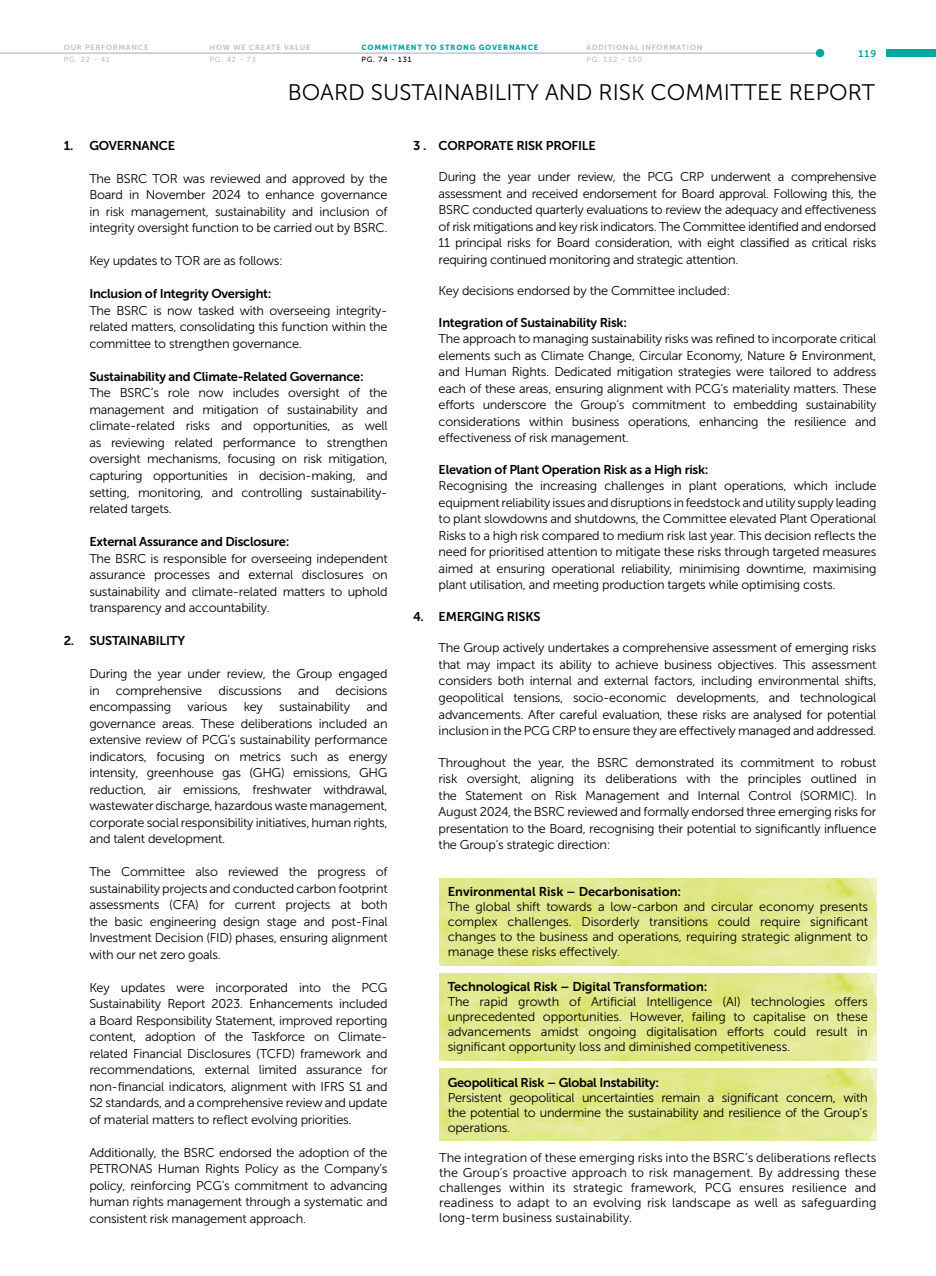
<style>
.page{position:relative;width:936px;height:1276px;background:#fff}
.page>*{position:absolute;margin:0;border:0;box-sizing:border-box;transform-origin:0 0}
.t1{font:22.5px "Museo Sans 300";color:#000}
.t2{font:12.75px/16.5px "Museo Sans 300";letter-spacing:-.02em;color:#000;text-align:justify}
.t3{font:12.75px "Museo Sans 700";letter-spacing:-.02em;color:#000}
.t4{font:12.75px "Museo Sans 700";color:#000}
.t5{font:9.75px "Museo Sans 700";color:#00a99d}
.t6{font:7.5px "Museo Sans 700";letter-spacing:.1em;color:#bcbec0}
.t7{font:7.5px "Museo Sans 900";letter-spacing:.1em;color:#00a99d}
.t8{font:7.5px "Museo Sans 500";letter-spacing:.1em;color:#bcbec0}
.t9{font:7.5px "Museo Sans 500";letter-spacing:.1em;color:#000}
</style>
<div class="page">
<div style="left:886px;top:49px;width:49px;height:8px;background:#00a99d"></div>
<hr style="left:0;top:53px;width:820px;height:1px;background:#a7a9ac">
<div style="left:815px;top:49px;width:9px;height:8px;background:#00a99d;border-radius:50%"></div>
<img style="left:439px;top:878px;width:437px;height:87px">
<img style="left:439px;top:1068px;width:437px;height:72px">
<img style="left:439px;top:974px;width:437px;height:86px">
<p class="t6" style="left:64px;top:43px;width:86px">OUR PERFORMANCE</p>
<p class="t8" style="left:64px;top:55px;width:48px">PG. 22 - 41</p>
<p class="t7" style="left:361px;top:43px;width:178px">COMMITMENT TO STRONG GOVERNANCE</p>
<p class="t9" style="left:361px;top:55px;width:51px">PG. 74 - 131</p>
<p class="t6" style="left:209px;top:43px;width:102px">HOW WE CREATE VALUE</p>
<p class="t8" style="left:209px;top:55px;width:48px">PG. 42 - 73</p>
<p class="t6" style="left:586px;top:43px;width:117px">ADDITIONAL INFORMATION</p>
<p class="t8" style="left:586px;top:55px;width:57px">PG. 132 - 150</p>
<h1 class="t1" style="left:288px;top:80px;width:589px">BOARD SUSTAINABILITY AND RISK COMMITTEE REPORT</h1>
<p class="t5" style="left:858px;top:48px;width:19px">119</p>
<p class="t3" style="left:64px;top:138px;width:113px">1. GOVERNANCE</p>
<p class="t2" style="left:89px;top:170px;width:300px">The BSRC TOR was reviewed and approved by the Board in November 2024 to enhance governance in risk management, sustainability and inclusion of integrity oversight function to be carried out by BSRC.</p>
<p class="t2" style="left:89px;top:253px;width:195px">Key updates to TOR are as follows:</p>
<p class="t3" style="left:89px;top:287px;width:184px">Inclusion of Integrity Oversight:</p>
<p class="t2" style="left:89px;top:302px;width:300px">The BSRC is now tasked with overseeing integrity&shy;related matters, consolidating this function within the committee to strengthen governance.</p>
<p class="t3" style="left:89px;top:369px;width:276px">Sustainability and Climate-Related Governance:</p>
<p class="t2" style="left:89px;top:385px;width:300px">The BSRC’s role now includes oversight of the management and mitigation of sustainability and climate-related risks and opportunities, as well as reviewing related performance to strengthen oversight mechanisms, focusing on risk mitigation, capturing opportunities in decision-making, and setting, monitoring, and controlling sustainability&shy;related targets.</p>
<p class="t3" style="left:89px;top:534px;width:201px">External Assurance and Disclosure:</p>
<p class="t2" style="left:89px;top:550px;width:300px">The BSRC is responsible for overseeing independent assurance processes and external disclosures on sustainability and climate-related matters to uphold transparency and accountability.</p>
<p class="t3" style="left:64px;top:633px;width:123px">2. SUSTAINABILITY</p>
<p class="t2" style="left:89px;top:665px;width:300px">During the year under review, the Group engaged in</p>
<p class="t2" style="left:116px;top:682px;width:88px">comprehensive</p>
<p class="t2" style="left:218px;top:682px;width:65px">discussions</p>
<p class="t2" style="left:298px;top:682px;width:23px">and</p>
<p class="t2" style="left:335px;top:682px;width:54px">decisions</p>
<p class="t2" style="left:89px;top:698px;width:83px">encompassing</p>
<p class="t2" style="left:187px;top:698px;width:41px">various</p>
<p class="t2" style="left:244px;top:698px;width:21px">key</p>
<p class="t2" style="left:279px;top:698px;width:72px">sustainability</p>
<p class="t2" style="left:89px;top:698px;width:300px;text-indent:277px">and governance areas. These deliberations included an extensive review of PCG’s sustainability performance indicators, focusing on metrics such as energy intensity, greenhouse gas (GHG) emissions, GHG reduction, air emissions, freshwater withdrawal, wastewater discharge, hazardous waste management, corporate social responsibility initiatives, human rights, and talent development.</p>
<p class="t2" style="left:89px;top:863px;width:300px">The Committee also reviewed the progress of sustainability projects and conducted carbon footprint assessments (CFA) for current projects at both the basic engineering design stage and post-Final Investment Decision (FID) phases, ensuring alignment with our net zero goals.</p>
<p class="t2" style="left:89px;top:979px;width:300px">Key updates were incorporated into the PCG Sustainability Report 2023. Enhancements included a Board Responsibility Statement, improved reporting content, adoption of the Taskforce on Climate&shy;related Financial Disclosures (TCFD) framework and recommendations, external limited assurance for non-financial indicators, alignment with IFRS S1 and S2 standards, and a comprehensive review and update of material matters to reflect evolving priorities.</p>
<p class="t2" style="left:89px;top:1144px;width:300px">Additionally, the BSRC endorsed the adoption of the PETRONAS Human Rights Policy as the Company’s policy, reinforcing PCG’s commitment to advancing human rights management through a systematic and consistent risk management approach.</p>
<p class="t3" style="left:413px;top:138px;width:184px">3 . CORPORATE RISK PROFILE</p>
<p class="t2" style="left:438px;top:169px;width:439px">During the year under review, the PCG CRP underwent a comprehensive assessment and received endorsement for Board approval. Following this, the BSRC conducted quarterly evaluations to review the adequacy and effectiveness of risk mitigations and key risk indicators. The Committee identified and endorsed 11 principal risks for Board consideration, with eight classified as critical risks requiring continued monitoring and strategic attention.</p>
<p class="t2" style="left:438px;top:283px;width:293px">Key decisions endorsed by the Committee included:</p>
<p class="t3" style="left:438px;top:315px;width:190px">Integration of Sustainability Risk:</p>
<p class="t2" style="left:438px;top:331px;width:439px">The approach to managing sustainability risks was refined to incorporate critical elements such as Climate Change, Circular Economy, Nature &amp; Environment, and Human Rights. Dedicated mitigation strategies were tailored to address each of these areas, ensuring alignment with PCG’s materiality matters. These efforts underscore the Group’s commitment to embedding sustainability considerations within business operations, enhancing the resilience and effectiveness of risk management.</p>
<p class="t3" style="left:438px;top:462px;width:271px">Elevation of Plant Operation Risk as a High risk:</p>
<p class="t2" style="left:438px;top:478px;width:439px">Recognising the increasing challenges in plant operations, which include equipment reliability issues and disruptions in feedstock and utility supply leading to plant slowdowns and shutdowns, the Committee elevated Plant Operational Risks to a high risk compared to medium risk last year. This decision reflects the need for prioritised attention to mitigate these risks through targeted measures aimed at ensuring operational reliability, minimising downtime, maximising plant utilisation, and meeting production targets while optimising costs.</p>
<p class="t3" style="left:413px;top:609px;width:129px">4. EMERGING RISKS</p>
<p class="t2" style="left:438px;top:640px;width:439px">The Group actively undertakes a comprehensive assessment of emerging risks that may impact its ability to achieve business objectives. This assessment considers both internal and external factors, including environmental shifts, geopolitical tensions, socio-economic developments, and technological advancements. After careful evaluation, these risks are analysed for potential inclusion in the PCG CRP to ensure they are effectively managed and addressed.</p>
<p class="t2" style="left:438px;top:754px;width:439px">Throughout the year, the BSRC demonstrated its commitment to robust risk oversight, aligning its deliberations with the principles outlined in the Statement on Risk Management and Internal Control (SORMIC). In August 2024, the BSRC reviewed and formally endorsed three emerging risks for presentation to the Board, recognising their potential to significantly influence the Group’s strategic direction:</p>
<p class="t4" style="left:448px;top:885px;width:235px">Environmental Risk – Decarbonisation:</p>
<p class="t2" style="left:448px;top:899px;width:421px;line-height:15px">The global shift towards a low-carbon and circular economy presents complex challenges. Disorderly transitions could require significant changes to the business and operations, requiring strategic alignment to manage these risks effectively.</p>
<p class="t3" style="left:447px;top:980px;width:261px">Technological Risk – Digital Transformation:</p>
<p class="t2" style="left:447px;top:994px;width:421px;line-height:15px">The rapid growth of Artificial Intelligence (AI) technologies offers unprecedented opportunities. However, failing to capitalise on these advancements amidst ongoing digitalisation efforts could result in significant opportunity loss and diminished competitiveness.</p>
<p class="t3" style="left:447px;top:1075px;width:213px">Geopolitical Risk – Global Instability:</p>
<p class="t2" style="left:447px;top:1089px;width:421px;line-height:15px">Persistent geopolitical uncertainties remain a significant concern, with the potential to undermine the sustainability and resilience of the Group’s operations.</p>
<p class="t2" style="left:439px;top:1150px;width:438px;line-height:15px">The integration of these emerging risks into the BSRC’s deliberations reflects the Group’s proactive approach to risk management. By addressing these challenges within its strategic framework, PCG ensures resilience and readiness to adapt to an evolving risk landscape as well as safeguarding long-term business sustainability.</p>
</div>
